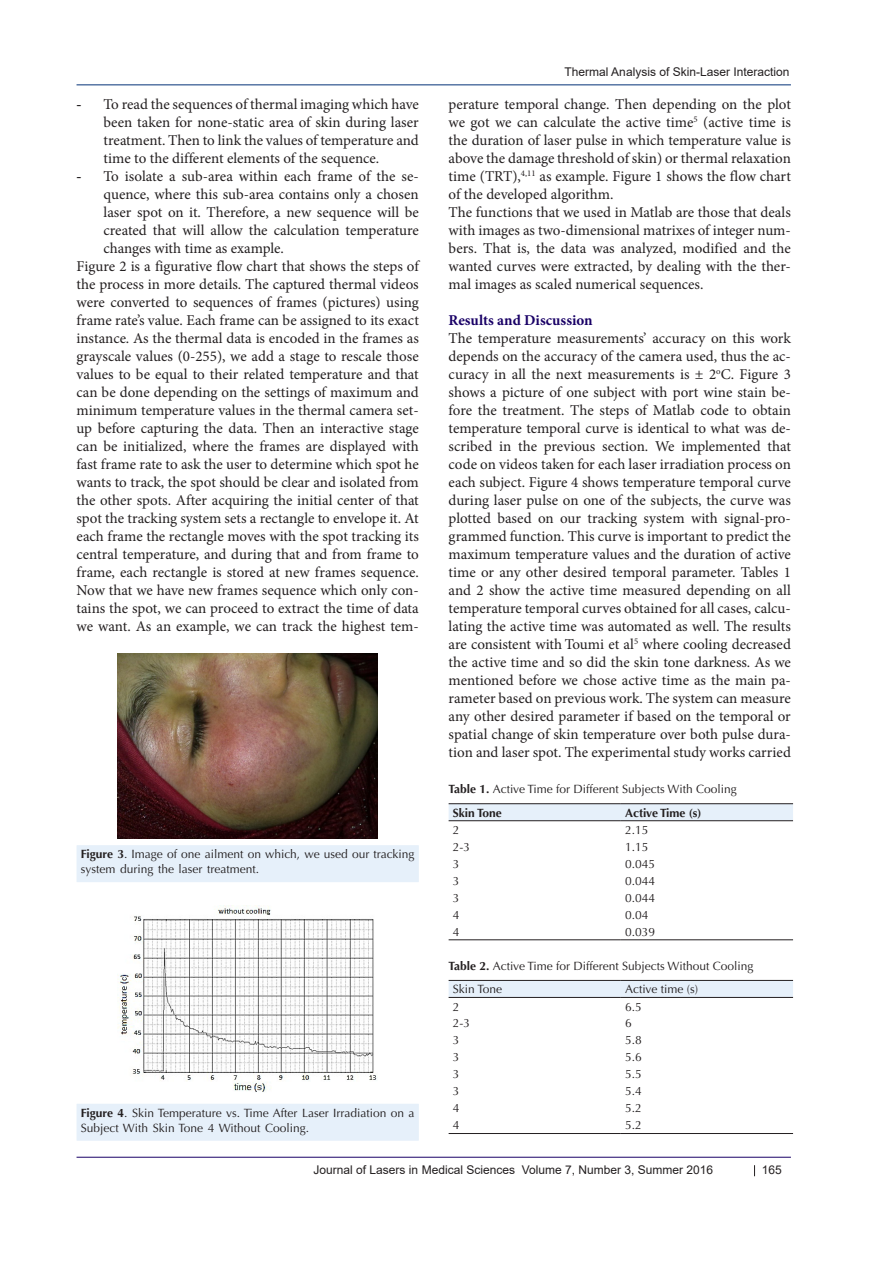
<style>
.page{position:relative;width:893px;height:1263px;background:#fff}
.page>*{position:absolute;margin:0;border:0;box-sizing:border-box;transform-origin:0 0}
.t1{font:15px/18px "Minion Pro";color:#231f20;text-align:justify}
.heading_1{font:700 15px "Minion Pro";color:#190066}
.D-Table{font:12px/15px "Optima LT Std";color:#231f20}
.t2{font:12px "Arial";color:#231f20}
.t3{font:700 12px "Optima LT Std";color:#231f20}
.s1{font-family:"Times New Roman"}
.s2{font-weight:700}
</style>
<div class="page">
<hr style="left:77px;top:1157px;width:714px;height:1px;background:#190066">
<hr style="left:77px;top:85px;width:714px;height:1px;background:#053278">
<div style="left:77px;top:845px;width:342px;height:37px;background:#e6f0fa"></div>
<div style="left:77px;top:1104px;width:342px;height:37px;background:#e6f0fa"></div>
<img style="left:118px;top:654px;width:260px;height:185px">
<img style="left:118px;top:906px;width:259px;height:186px">
<div style="left:449px;top:804px;width:344px;height:16px;background:#e6f0fa"></div>
<hr style="left:449px;top:803px;width:172px;height:1px;background:#231f20">
<hr style="left:621px;top:803px;width:172px;height:1px;background:#231f20">
<hr style="left:449px;top:820px;width:172px;height:1px;background:#231f20">
<hr style="left:621px;top:820px;width:172px;height:1px;background:#231f20">
<hr style="left:449px;top:939px;width:172px;height:1px;background:#231f20">
<hr style="left:621px;top:939px;width:172px;height:1px;background:#231f20">
<div style="left:449px;top:981px;width:344px;height:16px;background:#e6f0fa"></div>
<hr style="left:449px;top:980px;width:172px;height:1px;background:#231f20">
<hr style="left:621px;top:980px;width:172px;height:1px;background:#231f20">
<hr style="left:449px;top:997px;width:172px;height:1px;background:#231f20">
<hr style="left:621px;top:997px;width:172px;height:1px;background:#231f20">
<hr style="left:449px;top:1133px;width:172px;height:1px;background:#231f20">
<hr style="left:621px;top:1133px;width:172px;height:1px;background:#231f20">
<p class="t1" style="left:104px;top:95px;width:317px;text-indent:-27px"><span class="s1">-</span> To read the sequences of thermal imaging which have been taken for none-static area of skin during laser treatment. Then to link the values of temperature and time to the different elements of the sequence.</p>
<p class="t1" style="left:104px;top:167px;width:317px;text-indent:-27px"><span class="s1">-</span> To isolate a sub-area within each frame of the se&shy;quence, where this sub-area contains only a chosen laser spot on it. Therefore, a new sequence will be created that will allow the calculation temperature changes with time as example.</p>
<p class="t1" style="left:77px;top:257px;width:344px">Figure 2 is a figurative flow chart that shows the steps of the process in more details. The captured thermal videos were converted to sequences of frames (pictures) using frame rate’s value. Each frame can be assigned to its exact instance. As the thermal data is encoded in the frames as grayscale values (0-255), we add a stage to rescale those values to be equal to their related temperature and that can be done depending on the settings of maximum and minimum temperature values in the thermal camera set&shy;up before capturing the data. Then an interactive stage can be initialized, where the frames are displayed with fast frame rate to ask the user to determine which spot he wants to track, the spot should be clear and isolated from the other spots. After acquiring the initial center of that spot the tracking system sets a rectangle to envelope it. At each frame the rectangle moves with the spot tracking its central temperature, and during that and from frame to frame, each rectangle is stored at new frames sequence.<br>Now that we have new frames sequence which only con&shy;tains the spot, we can proceed to extract the time of data we want. As an example, we can track the highest tem-</p>
<p class="D-Table" style="left:81px;top:847px;width:335px"><span class="s2">Figure 3</span>. Image of one ailment on which, we used our tracking system during the laser treatment.</p>
<p class="D-Table" style="left:81px;top:1105px;width:335px"><span class="s2">Figure 4</span>. Skin Temperature vs. Time After Laser Irradiation on a<br>Subject With Skin Tone 4 Without Cooling.</p>
<p class="t2" style="left:565px;top:64px;width:226px">Thermal Analysis of Skin-Laser Interaction</p>
<p class="t1" style="left:449px;top:95px;width:344px">perature temporal change. Then depending on the plot we got we can calculate the active time<sup>5</sup> (active time is the duration of laser pulse in which temperature value is above the damage threshold of skin) or thermal relaxation time (TRT),<sup>4,11</sup> as example. Figure 1 shows the flow chart of the developed algorithm.</p>
<p class="t1" style="left:449px;top:203px;width:344px">The functions that we used in Matlab are those that deals with images as two-dimensional matrixes of integer num&shy;bers. That is, the data was analyzed, modified and the wanted curves were extracted, by dealing with the ther&shy;mal images as scaled numerical sequences.</p>
<p class="heading_1" style="left:449px;top:309px;width:146px">Results and Discussion</p>
<p class="t1" style="left:449px;top:329px;width:344px">The temperature measurements’ accuracy on this work depends on the accuracy of the camera used, thus the ac&shy;curacy in all the next measurements is ± 2<sup>o</sup>C. Figure 3 shows a picture of one subject with port wine stain be&shy;fore the treatment. The steps of Matlab code to obtain temperature temporal curve is identical to what was de&shy;scribed in the previous section. We implemented that code on videos taken for each laser irradiation process on each subject. Figure 4 shows temperature temporal curve during laser pulse on one of the subjects, the curve was plotted based on our tracking system with signal-pro&shy;grammed function. This curve is important to predict the maximum temperature values and the duration of active time or any other desired temporal parameter. Tables 1 and 2 show the active time measured depending on all temperature temporal curves obtained for all cases, calcu&shy;lating the active time was automated as well. The results are consistent with Toumi et al<sup>5</sup> where cooling decreased the active time and so did the skin tone darkness. As we mentioned before we chose active time as the main pa&shy;rameter based on previous work. The system can measure any other desired parameter if based on the temporal or spatial change of skin temperature over both pulse dura&shy;tion and laser spot. The experimental study works carried</p>
<p class="D-Table" style="left:449px;top:782px;width:290px"><span class="s2">Table 1.</span> Active Time for Different Subjects With Cooling</p>
<p class="t3" style="left:453px;top:805px;width:51px">Skin Tone</p>
<p class="t3" style="left:625px;top:805px;width:78px">Active Time (s)</p>
<p class="D-Table" style="left:453px;top:822px;width:8px">2</p>
<p class="D-Table" style="left:625px;top:822px;width:25px">2.15</p>
<p class="D-Table" style="left:453px;top:839px;width:19px">2-3</p>
<p class="D-Table" style="left:625px;top:839px;width:25px">1.15</p>
<p class="D-Table" style="left:453px;top:856px;width:8px">3</p>
<p class="D-Table" style="left:625px;top:856px;width:32px">0.045</p>
<p class="D-Table" style="left:453px;top:873px;width:8px">3</p>
<p class="D-Table" style="left:625px;top:873px;width:32px">0.044</p>
<p class="D-Table" style="left:453px;top:890px;width:8px">3</p>
<p class="D-Table" style="left:625px;top:890px;width:32px">0.044</p>
<p class="D-Table" style="left:453px;top:907px;width:8px">4</p>
<p class="D-Table" style="left:625px;top:907px;width:25px">0.04</p>
<p class="D-Table" style="left:453px;top:924px;width:8px">4</p>
<p class="D-Table" style="left:625px;top:924px;width:32px">0.039</p>
<p class="D-Table" style="left:449px;top:958px;width:306px"><span class="s2">Table 2.</span> Active Time for Different Subjects Without Cooling</p>
<p class="D-Table" style="left:453px;top:982px;width:51px">Skin Tone</p>
<p class="D-Table" style="left:625px;top:982px;width:74px">Active time (s)</p>
<p class="D-Table" style="left:453px;top:999px;width:8px">2</p>
<p class="D-Table" style="left:625px;top:999px;width:18px">6.5</p>
<p class="D-Table" style="left:453px;top:1016px;width:19px">2-3</p>
<p class="D-Table" style="left:625px;top:1016px;width:8px">6</p>
<p class="D-Table" style="left:453px;top:1033px;width:8px">3</p>
<p class="D-Table" style="left:625px;top:1033px;width:18px">5.8</p>
<p class="D-Table" style="left:453px;top:1050px;width:8px">3</p>
<p class="D-Table" style="left:625px;top:1050px;width:18px">5.6</p>
<p class="D-Table" style="left:453px;top:1067px;width:8px">3</p>
<p class="D-Table" style="left:625px;top:1067px;width:18px">5.5</p>
<p class="D-Table" style="left:453px;top:1084px;width:8px">3</p>
<p class="D-Table" style="left:625px;top:1084px;width:18px">5.4</p>
<p class="D-Table" style="left:453px;top:1101px;width:8px">4</p>
<p class="D-Table" style="left:625px;top:1101px;width:18px">5.2</p>
<p class="D-Table" style="left:453px;top:1118px;width:8px">4</p>
<p class="D-Table" style="left:625px;top:1118px;width:18px">5.2</p>
<p class="t2" style="left:314px;top:1162px;width:401px">Journal of Lasers in Medical Sciences Volume 7, Number 3, Summer 2016</p>
<p class="t2" style="left:762px;top:1161px;width:22px">165</p>
</div>
